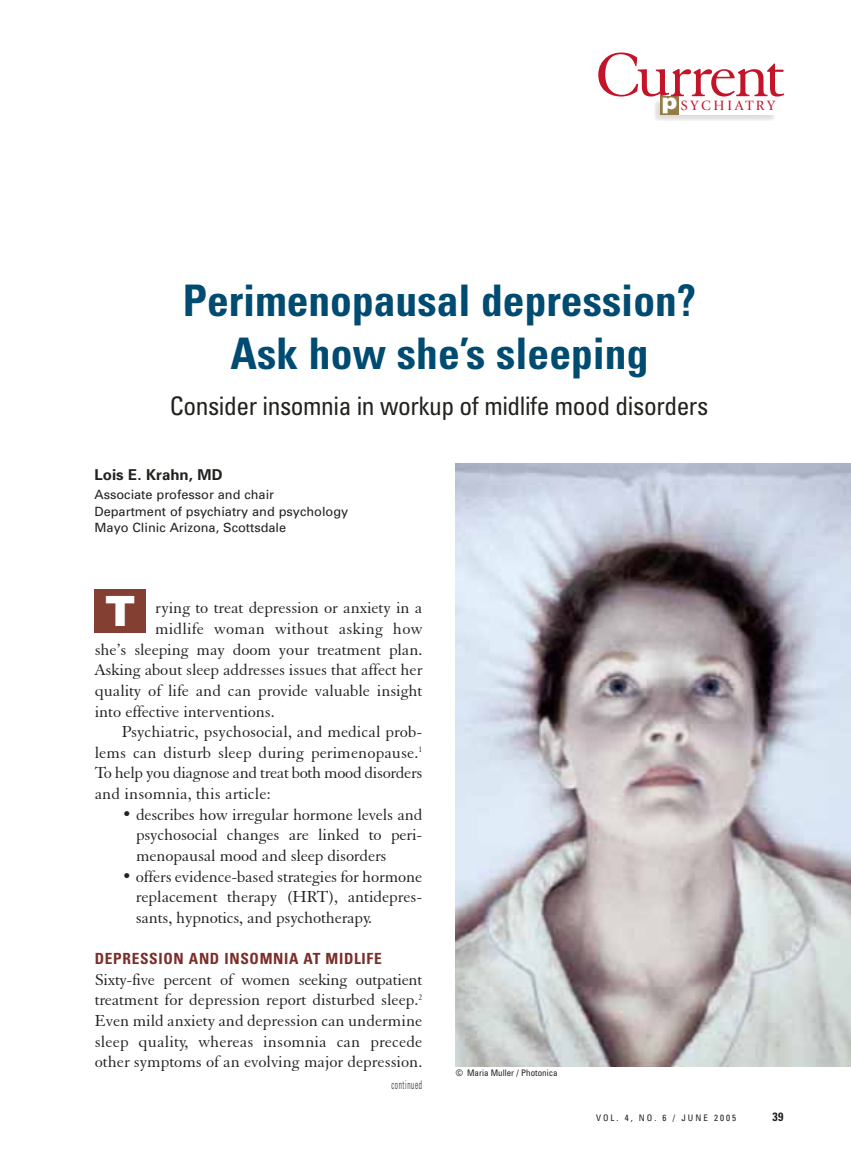
<style>
.page{position:relative;width:851px;height:1161px;background:#fff}
.page>*{position:absolute;margin:0;border:0;box-sizing:border-box;transform-origin:0 0}
.t1{font:67.8px "Elegant Garamond BT";letter-spacing:-.045em;color:#c31429}
.t2{font:700 condensed 43.5px/52.5px "Univers";color:#004b71;text-align:center}
.t3{font:900 42px "Arial";color:#fff}
.t4{font:condensed 25.5px "Univers";letter-spacing:-.02em;color:#20231e}
.t5{font:17.25px/20.7px "Elegant Garamond BT";letter-spacing:-.005em;color:#20231e;text-align:justify}
.t6{font:17.25px "Elegant Garamond BT";letter-spacing:.015em;color:#20231e}
.t7{font:700 condensed 15.3px "Univers";letter-spacing:.045em;color:#7b2f2a}
.t8{font:700 15px "Univers";color:#20231e}
.t9{font:14.1px "Giovanni";letter-spacing:.195em;color:#c31429}
.t10{font:12.75px/16.5px "Univers";color:#20231e}
.t11{font:300 condensed 12px "Univers";letter-spacing:.09em;color:#20231e;scale:.6 1}
.t12{font:700 condensed 12px "Univers";color:#20231e}
.t13{font:condensed 9px "Univers";color:#20231e}
.t14{font:condensed 9px "Univers";letter-spacing:.22em;color:#20231e}
.s1{font-family:"Arial";font-weight:900;font-size:21.9px;color:#fff}
</style>
<div class="page">
<div style="left:660px;top:96px;width:19px;height:19px;background:#927d46"></div>
<div style="left:95px;top:589px;width:51px;height:44px;background:#843f33"></div>
<img style="left:456px;top:464px;width:394px;height:602px">
<h1 class="t1" style="left:595px;top:50px;width:190px">Current</h1>
<p class="t9" style="left:661px;top:100px;width:115px"><span class="s1">p</span>SYCHIATRY</p>
<h2 class="t2" style="left:183px;top:279px;width:515px">Perimenopausal depression?<br>Ask how she’s sleeping</h2>
<h3 class="t4" style="left:170px;top:397px;width:540px">Consider insomnia in workup of midlife mood disorders</h3>
<p class="t8" style="left:94px;top:469px;width:129px">Lois E. Krahn, MD</p>
<p class="t10" style="left:94px;top:488px;width:255px">Associate professor and chair<br>Department of psychiatry and psychology<br>Mayo Clinic Arizona, Scottsdale</p>
<h3 class="t3" style="left:105px;top:596px;width:32px">T</h3>
<p class="t5" style="left:155px;top:599px;width:269px">rying to treat depression or anxiety in a</p>
<p class="t6" style="left:155px;top:622px;width:269px">midlife woman without asking how</p>
<p class="t5" style="left:95px;top:641px;width:329px">she’s sleeping may doom your treatment plan.</p>
<p class="t5" style="left:95px;top:661px;width:329px">Asking about sleep addresses issues that affect her</p>
<p class="t5" style="left:95px;top:682px;width:329px">quality of life and can provide valuable insight</p>
<p class="t5" style="left:95px;top:702px;width:181px">into effective interventions.</p>
<p class="t5" style="left:122px;top:723px;width:302px">Psychiatric, psychosocial, and medical prob-</p>
<p class="t5" style="left:95px;top:744px;width:329px">lems can disturb sleep during perimenopause.<sup>1</sup></p>
<p class="t5" style="left:95px;top:764px;width:329px">To help you diagnose and treat both mood disorders</p>
<p class="t5" style="left:95px;top:785px;width:178px">and insomnia, this article:</p>
<p class="t5" style="left:136px;top:806px;width:288px;text-indent:-14px">• describes how irregular hormone levels and psychosocial changes are linked to peri&shy;menopausal mood and sleep disorders</p>
<p class="t5" style="left:136px;top:867px;width:288px;text-indent:-14px">• offers evidence-based strategies for hormone replacement therapy (HRT), antidepres&shy;sants, hypnotics, and psychotherapy.</p>
<p class="t7" style="left:95px;top:953px;width:288px">DEPRESSION AND INSOMNIA AT MIDLIFE</p>
<p class="t5" style="left:95px;top:971px;width:329px">Sixty-five percent of women seeking outpatient treatment for depression report disturbed sleep.<sup>2<br></sup>Even mild anxiety and depression can undermine sleep quality, whereas insomnia can precede other symptoms of an evolving major depression.</p>
<p class="t11" style="left:391px;top:1080px;width:53px">continued</p>
<p class="t13" style="left:456px;top:1070px;width:103px">© Maria Muller / Photonica</p>
<p class="t14" style="left:596px;top:1114px;width:142px">VOL. 4, NO. 6 / JUNE 2005</p>
<p class="t12" style="left:772px;top:1112px;width:12px">39</p>
</div>
